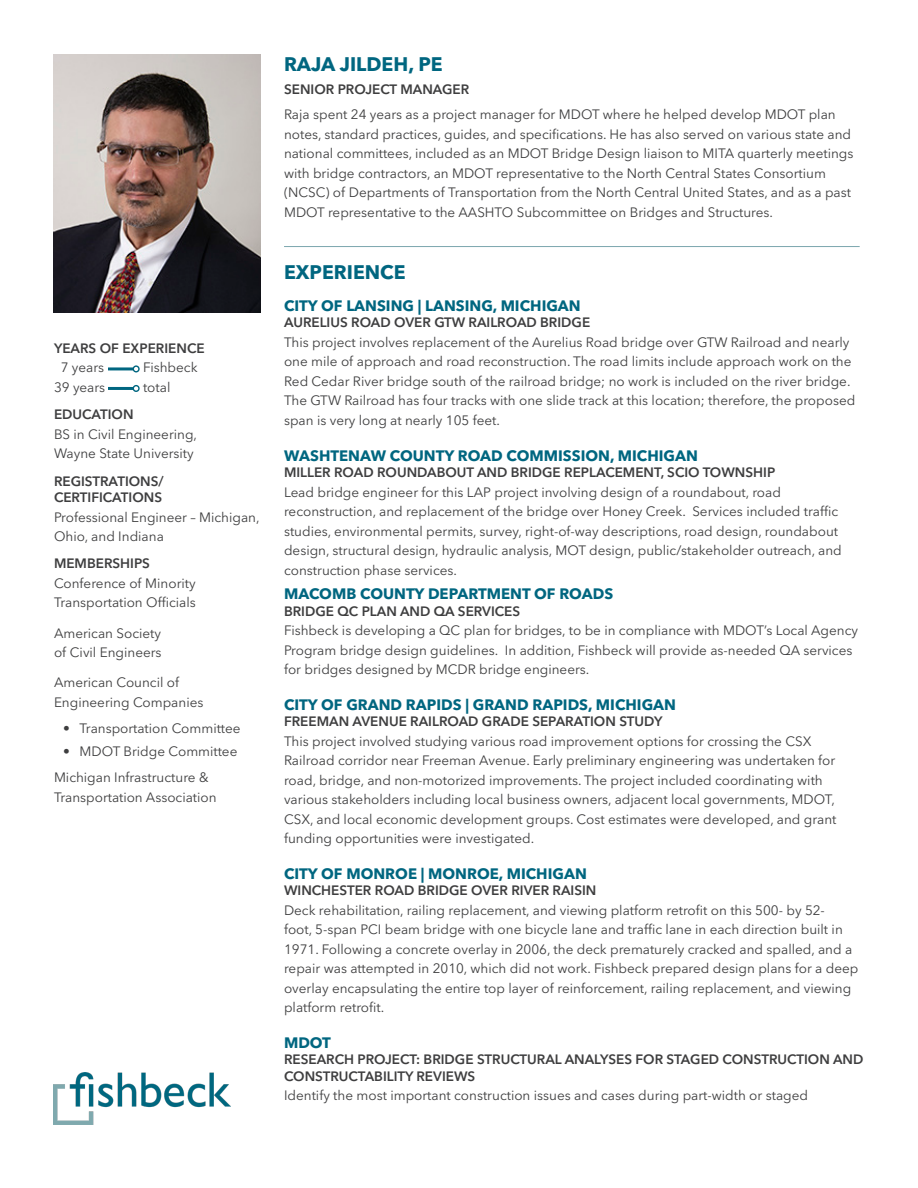
<style>
.page{position:relative;width:918px;height:1188px;background:#fff}
.page>*{position:absolute;margin:0;border:0;box-sizing:border-box;transform-origin:0 0}
.Resume_Header{font:700 19.5px "Avenir Next LT Pro";color:#006680}
.Resume_Client___City{font:700 15px "Avenir Next LT Pro";color:#006680}
.Body_Copy{font:13.5px/19.5px "Avenir Next LT Pro";color:#3e3e3f}
.Resume_Project_Name{font:600 13.5px/16.5px "Avenir Next LT Pro";color:#3e3e3f}
.Resume_Project_Name-2{font:13.5px/19.5px "Avenir Next LT Pro";color:#3e3e3f}
</style>
<div class="page">
<img style="left:54px;top:1073px;width:176px;height:51px">
<hr style="left:108px;top:367px;width:25px;height:3px;background:#006680">
<div style="left:133px;top:365px;width:7px;height:7px;border:1px solid #006680;border-radius:50%"></div>
<hr style="left:108px;top:387px;width:25px;height:3px;background:#006680">
<div style="left:133px;top:385px;width:7px;height:7px;border:1px solid #006680;border-radius:50%"></div>
<img style="left:54px;top:54px;width:206px;height:259px">
<hr style="left:284px;top:246px;width:576px;height:1px;background:#7ca7ae">
<p class="Resume_Project_Name" style="left:54px;top:340px;width:152px">YEARS OF EXPERIENCE</p>
<p class="Body_Copy" style="left:61px;top:358px;width:45px">7 years</p>
<p class="Body_Copy" style="left:143px;top:358px;width:56px">Fishbeck</p>
<p class="Body_Copy" style="left:54px;top:378px;width:53px">39 years</p>
<p class="Body_Copy" style="left:143px;top:378px;width:29px">total</p>
<p class="Resume_Project_Name" style="left:54px;top:406px;width:81px">EDUCATION</p>
<p class="Body_Copy" style="left:54px;top:424px;width:145px">BS in Civil Engineering,<br>Wayne State University</p>
<p class="Resume_Project_Name" style="left:54px;top:473px;width:111px">REGISTRATIONS/<br>CERTIFICATIONS</p>
<p class="Body_Copy" style="left:54px;top:507px;width:207px">Professional Engineer – Michigan,<br>Ohio, and Indiana</p>
<p class="Resume_Project_Name" style="left:54px;top:555px;width:98px">MEMBERSHIPS</p>
<p class="Body_Copy" style="left:54px;top:573px;width:143px">Conference of Minority<br>Transportation Officials</p>
<p class="Body_Copy" style="left:54px;top:623px;width:109px">American Society of Civil Engineers</p>
<p class="Body_Copy" style="left:54px;top:673px;width:151px">American Council of<br>Engineering Companies</p>
<p class="Body_Copy" style="left:63px;top:719px;width:179px">• Transportation Committee</p>
<p class="Body_Copy" style="left:63px;top:742px;width:176px">• MDOT Bridge Committee</p>
<p class="Body_Copy" style="left:54px;top:768px;width:164px">Michigan Infrastructure &amp;<br>Transportation Association</p>
<p class="Resume_Header" style="left:284px;top:52px;width:160px">RAJA JILDEH, PE</p>
<p class="Resume_Project_Name" style="left:284px;top:81px;width:187px">SENIOR PROJECT MANAGER</p>
<p class="Body_Copy" style="left:284px;top:105px;width:571px">Raja spent 24 years as a project manager for MDOT where he helped develop MDOT plan notes, standard practices, guides, and specifications. He has also served on various state and national committees, included as an MDOT Bridge Design liaison to MITA quarterly meetings with bridge contractors, an MDOT representative to the North Central States Consortium (NCSC) of Departments of Transportation from the North Central United States, and as a past MDOT representative to the AASHTO Subcommittee on Bridges and Structures.</p>
<p class="Resume_Header" style="left:284px;top:261px;width:123px">EXPERIENCE</p>
<p class="Resume_Client___City" style="left:284px;top:297px;width:298px">CITY OF LANSING | LANSING, MICHIGAN</p>
<p class="Resume_Project_Name" style="left:284px;top:314px;width:308px">AURELIUS ROAD OVER GTW RAILROAD BRIDGE</p>
<p class="Body_Copy" style="left:284px;top:333px;width:573px">This project involves replacement of the Aurelius Road bridge over GTW Railroad and nearly one mile of approach and road reconstruction. The road limits include approach work on the Red Cedar River bridge south of the railroad bridge; no work is included on the river bridge.<br>The GTW Railroad has four tracks with one slide track at this location; therefore, the proposed span is very long at nearly 105 feet.</p>
<p class="Resume_Client___City" style="left:284px;top:446px;width:415px">WASHTENAW COUNTY ROAD COMMISSION, MICHIGAN</p>
<p class="Resume_Project_Name" style="left:284px;top:464px;width:493px">MILLER ROAD ROUNDABOUT AND BRIDGE REPLACEMENT, SCIO TOWNSHIP</p>
<p class="Resume_Project_Name-2" style="left:284px;top:482px;width:559px">Lead bridge engineer for this LAP project involving design of a roundabout, road reconstruction, and replacement of the bridge over Honey Creek. Services included traffic studies, environmental permits, survey, right-of-way descriptions, road design, roundabout design, structural design, hydraulic analysis, MOT design, public/stakeholder outreach, and construction phase services.</p>
<p class="Resume_Client___City" style="left:284px;top:585px;width:331px">MACOMB COUNTY DEPARTMENT OF ROADS</p>
<p class="Resume_Project_Name" style="left:284px;top:603px;width:238px">BRIDGE QC PLAN AND QA SERVICES</p>
<p class="Body_Copy" style="left:284px;top:621px;width:575px">Fishbeck is developing a QC plan for bridges, to be in compliance with MDOT’s Local Agency<br>Program bridge design guidelines. In addition, Fishbeck will provide as-needed QA services for bridges designed by MCDR bridge engineers.</p>
<p class="Resume_Client___City" style="left:284px;top:695px;width:394px">CITY OF GRAND RAPIDS | GRAND RAPIDS, MICHIGAN</p>
<p class="Resume_Project_Name" style="left:284px;top:713px;width:380px">FREEMAN AVENUE RAILROAD GRADE SEPARATION STUDY</p>
<p class="Body_Copy" style="left:284px;top:731px;width:554px">This project involved studying various road improvement options for crossing the CSX Railroad corridor near Freeman Avenue. Early preliminary engineering was undertaken for road, bridge, and non-motorized improvements. The project included coordinating with various stakeholders including local business owners, adjacent local governments, MDOT, CSX, and local economic development groups. Cost estimates were developed, and grant funding opportunities were investigated.</p>
<p class="Resume_Client___City" style="left:284px;top:864px;width:304px">CITY OF MONROE | MONROE, MICHIGAN</p>
<p class="Resume_Project_Name" style="left:284px;top:882px;width:314px">WINCHESTER ROAD BRIDGE OVER RIVER RAISIN</p>
<p class="Body_Copy" style="left:284px;top:900px;width:576px">Deck rehabilitation, railing replacement, and viewing platform retrofit on this 500- by 52-<br>foot, 5-span PCI beam bridge with one bicycle lane and traffic lane in each direction built in 1971. Following a concrete overlay in 2006, the deck prematurely cracked and spalled, and a repair was attempted in 2010, which did not work. Fishbeck prepared design plans for a deep overlay encapsulating the entire top layer of reinforcement, railing replacement, and viewing platform retrofit.</p>
<p class="Resume_Client___City" style="left:284px;top:1033px;width:48px">MDOT</p>
<p class="Resume_Project_Name" style="left:284px;top:1051px;width:581px">RESEARCH PROJECT: BRIDGE STRUCTURAL ANALYSES FOR STAGED CONSTRUCTION AND<br>CONSTRUCTABILITY REVIEWS</p>
<p class="Body_Copy" style="left:284px;top:1086px;width:526px">Identify the most important construction issues and cases during part-width or staged</p>
</div>
